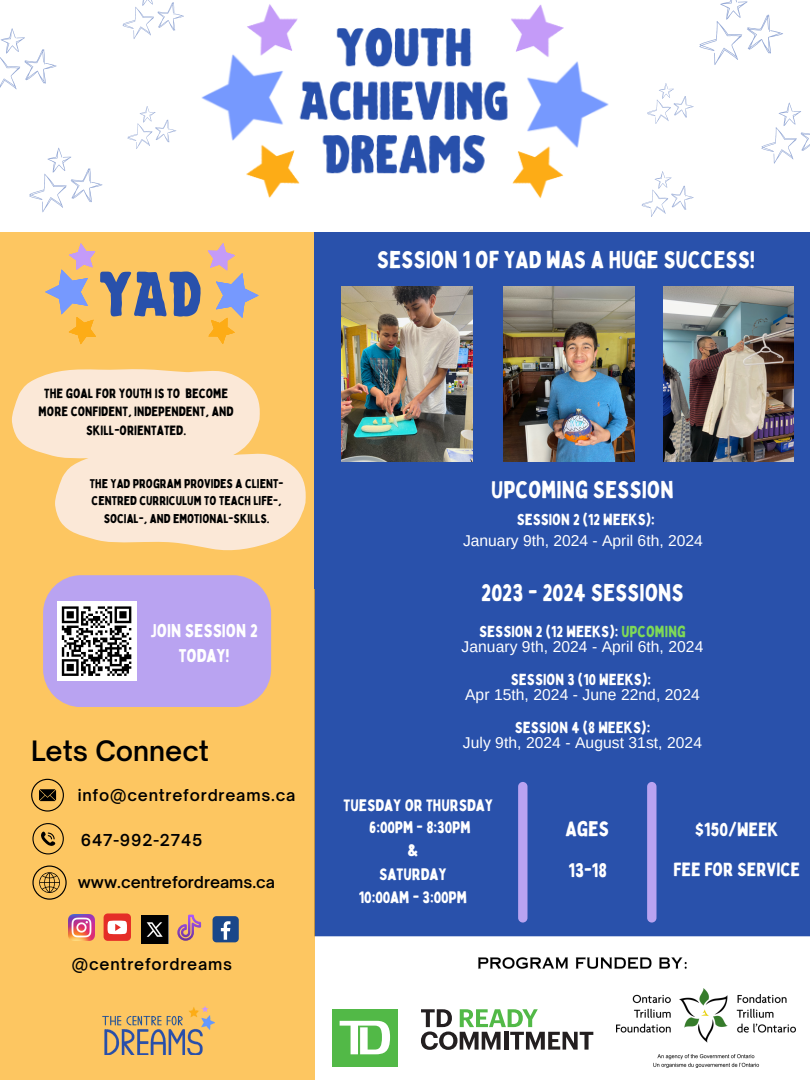
<style>
.page{position:relative;width:810px;height:1080px;background:#fff}
.page>*{position:absolute;margin:0;border:0;box-sizing:border-box;transform-origin:0 0}
.t1{font:59.12px "Brought";color:#2951ab}
.t2{font:600 26.88px "Open Sauce One";color:#000}
.t3{font:23.75px "Bobby Jones";color:#fff}
.t4{font:20.62px "Bobby Jones";color:#fff}
.t5{font:19.38px "Bobby Jones";color:#fff}
.t6{font:18.75px "Bobby Jones";color:#fff}
.t7{font:18.12px/25.3px "Bobby Jones";color:#fff;text-align:center}
.t8{font:16.88px "Bobby Jones";color:#fff}
.t9{font:16.25px "Bobby Jones";color:#fff}
.t10{font:600 15.75px "Open Sauce One";letter-spacing:.05em;color:#000}
.t11{font:600 15.75px "Open Sauce One";color:#000}
.t12{font:15.62px "Arimo";letter-spacing:.005em;color:#fff}
.t13{font:15.62px "Bobby Jones";letter-spacing:.005em;color:#fff}
.t14{font:13.12px/18.2px "Bobby Jones";color:#000;text-align:center}
.t15{font:12.5px/17.4px "Bobby Jones";color:#000;text-align:center}
.s1{color:#7ed957}
</style>
<div class="page">
<svg style="left:29px;top:148px;width:74px;height:64px"></svg>
<div style="left:0;top:233px;width:316px;height:356px;background:#fdc661"></div>
<svg style="left:699px;top:0;width:84px;height:65px"></svg>
<div style="left:314px;top:233px;width:496px;height:704px;background:#2951ab"></div>
<img style="left:201px;top:4px;width:408px;height:194px">
<div style="left:0;top:589px;width:314px;height:491px;background:#fdc661"></div>
<svg style="left:761px;top:103px;width:49px;height:61px"></svg>
<svg style="left:0;top:28px;width:57px;height:62px"></svg>
<svg style="left:642px;top:171px;width:52px;height:46px"></svg>
<svg style="left:127px;top:106px;width:49px;height:43px"></svg>
<div style="left:518px;top:782px;width:10px;height:141px;background:#b9a3f1;border-radius:5px"></div>
<svg style="left:647px;top:83px;width:47px;height:41px"></svg>
<svg style="left:123px;top:0;width:61px;height:39px"></svg>
<svg style="left:45px;top:243px;width:51px;height:101px"></svg>
<svg style="left:208px;top:243px;width:51px;height:101px"></svg>
<img style="left:342px;top:287px;width:131px;height:175px">
<img style="left:504px;top:286px;width:131px;height:176px">
<img style="left:663px;top:287px;width:131px;height:175px">
<div style="left:647px;top:782px;width:10px;height:141px;background:#b9a3f1;border-radius:5px"></div>
<svg style="left:43px;top:575px;width:228px;height:132px;background:#b6a3d9"></svg>
<img style="left:617px;top:989px;width:179px;height:79px">
<svg style="left:12px;top:369px;width:294px;height:182px"></svg>
<img style="left:68px;top:915px;width:26px;height:26px">
<div style="left:104px;top:913px;width:27px;height:28px;background:#e52d27;border-radius:4px"></div>
<svg style="left:108px;top:921px;width:19px;height:13px"></svg>
<svg style="left:177px;top:915px;width:24px;height:26px"></svg>
<div style="left:213px;top:916px;width:26px;height:26px;background:#1a4789;border-radius:4px"></div>
<svg style="left:221px;top:921px;width:9px;height:19px"></svg>
<img style="left:142px;top:915px;width:27px;height:28px">
<svg style="left:31px;top:779px;width:33px;height:33px"></svg>
<svg style="left:32px;top:823px;width:32px;height:31px"></svg>
<svg style="left:32px;top:865px;width:35px;height:35px"></svg>
<img style="left:478px;top:957px;width:209px;height:12px">
<img style="left:102px;top:1006px;width:112px;height:49px">
<div style="left:333px;top:1009px;width:64px;height:58px;background:#52b947"></div>
<svg style="left:340px;top:1021px;width:50px;height:33px"></svg>
<svg style="left:421px;top:1009px;width:172px;height:41px"></svg>
<p class="t1" style="left:100px;top:264px;width:105px">YAD</p>
<p class="t14" style="left:39px;top:384px;width:196px">THE GOAL FOR YOUTH IS TO BECOME<br>MORE CONFIDENT, INDEPENDENT, AND<br>SKILL-ORIENTATED.</p>
<p class="t15" style="left:90px;top:475px;width:195px">THE YAD PROGRAM PROVIDES A CLIENT-<br>CENTRED CURRICULUM TO TEACH LIFE-,<br>SOCIAL-, AND EMOTIONAL-SKILLS.</p>
<p class="t7" style="left:150px;top:617px;width:109px">JOIN SESSION 2<br>TODAY!</p>
<p class="t2" style="left:31px;top:735px;width:179px">Lets Connect</p>
<p class="t10" style="left:78px;top:785px;width:219px">info@centrefordreams.ca</p>
<p class="t10" style="left:81px;top:830px;width:123px">647-992-2745</p>
<p class="t11" style="left:78px;top:872px;width:199px">www.centrefordreams.ca</p>
<p class="t10" style="left:72px;top:954px;width:162px">@centrefordreams</p>
<p class="t3" style="left:377px;top:245px;width:380px">SESSION 1 OF YAD WAS A HUGE SUCCESS!</p>
<p class="t3" style="left:491px;top:474px;width:184px">UPCOMING SESSION</p>
<p class="t13" style="left:517px;top:510px;width:139px">SESSION 2 (12 WEEKS):</p>
<p class="t12" style="left:463px;top:532px;width:241px">January 9th, 2024 - April 6th, 2024</p>
<p class="t3" style="left:481px;top:578px;width:204px">2023 - 2024 SESSIONS</p>
<p class="t13" style="left:479px;top:622px;width:208px">SESSION 2 (12 WEEKS): <span class="s1">UPCOMING</span></p>
<p class="t12" style="left:462px;top:638px;width:243px">January 9th, 2024 - April 6th, 2024</p>
<p class="t13" style="left:511px;top:670px;width:142px">SESSION 3 (10 WEEKS):</p>
<p class="t12" style="left:465px;top:686px;width:236px">Apr 15th, 2024 - June 22nd, 2024</p>
<p class="t13" style="left:515px;top:718px;width:137px">SESSION 4 (8 WEEKS):</p>
<p class="t12" style="left:463px;top:734px;width:241px">July 9th, 2024 - August 31st, 2024</p>
<p class="t9" style="left:344px;top:795px;width:151px">TUESDAY OR THURSDAY</p>
<p class="t9" style="left:369px;top:817px;width:103px">6:00PM - 8:30PM</p>
<p class="t8" style="left:407px;top:839px;width:12px">&amp;</p>
<p class="t9" style="left:379px;top:864px;width:69px">SATURDAY</p>
<p class="t9" style="left:359px;top:887px;width:110px">10:00AM - 3:00PM</p>
<p class="t4" style="left:565px;top:816px;width:45px">AGES</p>
<p class="t5" style="left:569px;top:858px;width:40px">13-18</p>
<p class="t6" style="left:695px;top:818px;width:85px">$150/WEEK</p>
<p class="t6" style="left:673px;top:857px;width:128px">FEE FOR SERVICE</p>
</div>
